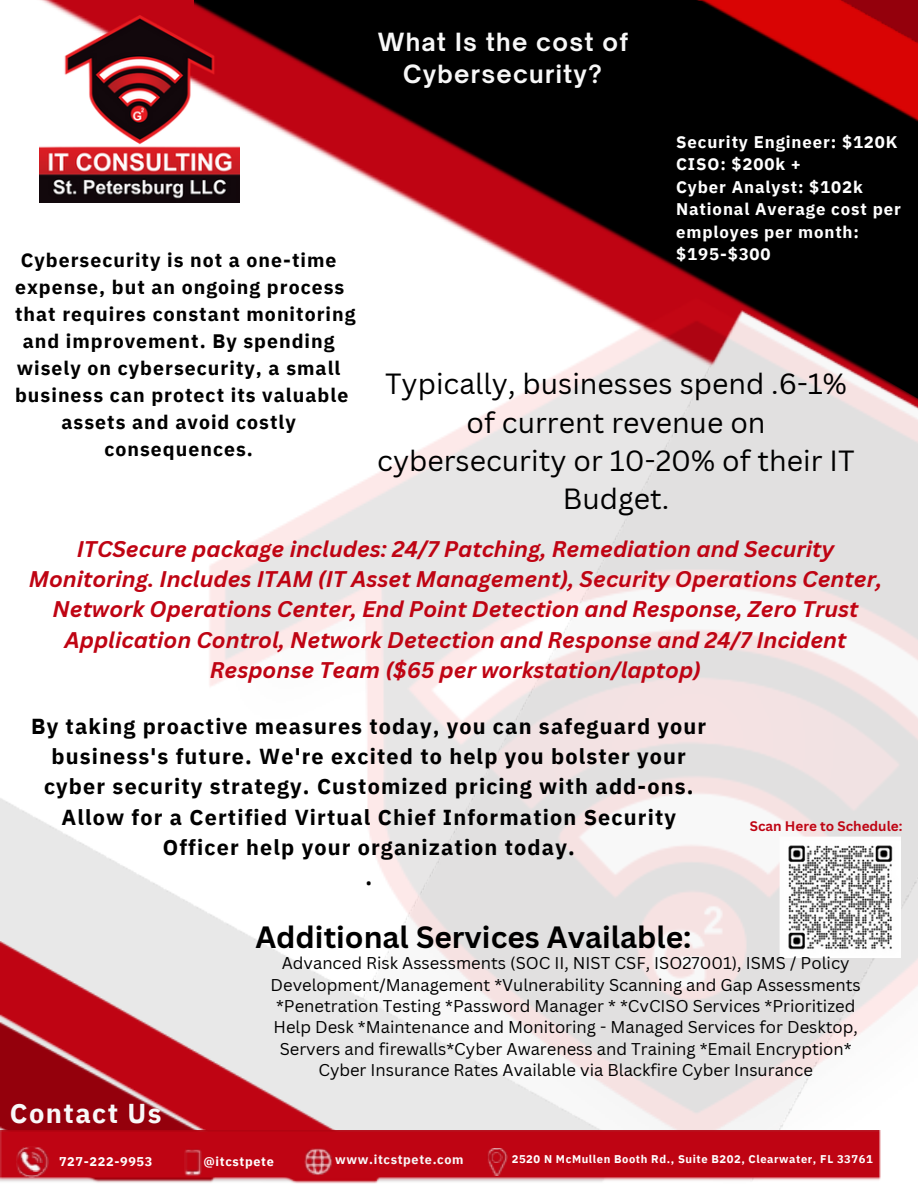
<style>
.page{position:relative;width:918px;height:1188px;background:#fff}
.page>*{position:absolute;margin:0;border:0;box-sizing:border-box;transform-origin:0 0}
.t1{font:700 30px "Canva Sans";color:#000}
.t2{font:28.5px/38.2px "Canva Sans";color:#000;text-align:center}
.t3{font:700 27.3px "IBM Plex Sans";letter-spacing:.05em;color:#f8f8f8}
.t4{font:700 24px/32.7px "Open Sauce One";letter-spacing:.05em;color:#f8f8f8;text-align:center}
.t5{font:italic 700 22.05px/30.3px "Canva Sans";color:#bf0413;text-align:center}
.t6{font:700 21.6px/30.3px "IBM Plex Sans";letter-spacing:.05em;color:#000;text-align:center}
.t7{font:700 19.5px "IBM Plex Sans";letter-spacing:.05em;color:#000}
.t8{font:700 16.8px/22.5px "IBM Plex Sans";letter-spacing:.05em;color:#fff}
.t9{font:16.65px/21.3px "Canva Sans";color:#000;text-align:center}
.t10{font:700 13.5px "Canva Sans";color:#bf0413}
.t11{font:700 12.75px "IBM Plex Sans";letter-spacing:.05em;color:#fff}
.t12{font:700 12.75px "IBM Plex Sans";letter-spacing:.05em;color:#f8f8f8}
.t13{font:700 11.25px "IBM Plex Sans";letter-spacing:.05em;color:#fff}
</style>
<div class="page">
<img style="left:40px;top:0;width:154px;height:15px">
<img style="left:194px;top:0;width:724px;height:254px">
<img style="left:209px;top:254px;width:709px;height:877px">
<img style="left:0;top:798px;width:624px;height:333px">
<img style="left:696px;top:0;width:222px;height:122px">
<img style="left:0;top:942px;width:388px;height:242px">
<img style="left:39px;top:15px;width:200px;height:188px">
<img style="left:0;top:1131px;width:881px;height:51px">
<img style="left:305px;top:1148px;width:28px;height:28px">
<img style="left:17px;top:1146px;width:31px;height:32px">
<img style="left:19px;top:1151px;width:23px;height:21px">
<svg style="left:30px;top:1151px;width:12px;height:12px"></svg>
<img style="left:184px;top:1149px;width:17px;height:27px">
<svg style="left:189px;top:1171px;width:5px;height:4px"></svg>
<img style="left:486px;top:1149px;width:21px;height:27px">
<svg style="left:490px;top:1151px;width:13px;height:12px"></svg>
<svg style="left:876px;top:266px;width:42px;height:133px;background:#110809"></svg>
<img style="left:779px;top:836px;width:122px;height:122px">
<p class="t7" style="left:21px;top:247px;width:317px">Cybersecurity is not a one-time</p>
<p class="t7" style="left:15px;top:274px;width:331px">expense, but an ongoing process</p>
<p class="t7" style="left:15px;top:301px;width:342px">that requires constant monitoring</p>
<p class="t7" style="left:23px;top:328px;width:313px">and improvement. By spending</p>
<p class="t7" style="left:17px;top:355px;width:325px">wisely on cybersecurity, a small</p>
<p class="t7" style="left:15px;top:382px;width:335px">business can protect its valuable</p>
<p class="t7" style="left:61px;top:409px;width:236px">assets and avoid costly</p>
<p class="t7" style="left:104px;top:436px;width:150px">consequences.</p>
<p class="t4" style="left:378px;top:25px;width:252px">What Is the cost of<br>Cybersecurity?</p>
<p class="t8" style="left:676px;top:130px;width:226px">Security Engineer: $120K<br>CISO: $200k +<br>Cyber Analyst: $102k<br>National Average cost per employes per month: $195-$300</p>
<p class="t2" style="left:377px;top:364px;width:479px">Typically, businesses spend .6-1% of current revenue on cybersecurity or 10-20% of their IT<br>Budget.</p>
<p class="t5" style="left:29px;top:533px;width:855px">ITCSecure package includes: 24/7 Patching, Remediation and Security Monitoring. Includes ITAM (IT Asset Management), Security Operations Center, Network Operations Center, End Point Detection and Response, Zero Trust Application Control, Network Detection and Response and 24/7 Incident Response Team ($65 per workstation/laptop)</p>
<p class="t6" style="left:31px;top:710px;width:677px">By taking proactive measures today, you can safeguard your business's future. We're excited to help you bolster your cyber security strategy. Customized pricing with add-ons.<br>Allow for a Certified Virtual Chief Information Security Officer help your organization today.<br>.</p>
<p class="t1" style="left:255px;top:916px;width:438px">Additional Services Available:</p>
<p class="t9" style="left:271px;top:952px;width:592px">Advanced Risk Assessments (SOC II, NIST CSF, ISO27001), ISMS / Policy Development/Management *Vulnerability Scanning and Gap Assessments *Penetration Testing *Password Manager * *CvCISO Services *Prioritized Help Desk *Maintenance and Monitoring - Managed Services for Desktop, Servers and firewalls*Cyber Awareness and Training *Email Encryption* Cyber Insurance Rates Available via Blackfire Cyber Insurance</p>
<p class="t10" style="left:750px;top:817px;width:154px">Scan Here to Schedule:</p>
<p class="t3" style="left:10px;top:1095px;width:153px">Contact Us</p>
<p class="t11" style="left:59px;top:1153px;width:95px">727-222-9953</p>
<p class="t11" style="left:204px;top:1153px;width:72px">@itcstpete</p>
<p class="t12" style="left:335px;top:1151px;width:130px">www.itcstpete.com</p>
<h1 class="t13" style="left:512px;top:1151px;width:363px">2520 N McMullen Booth Rd., Suite B202, Clearwater, FL 33761</h1>
</div>
